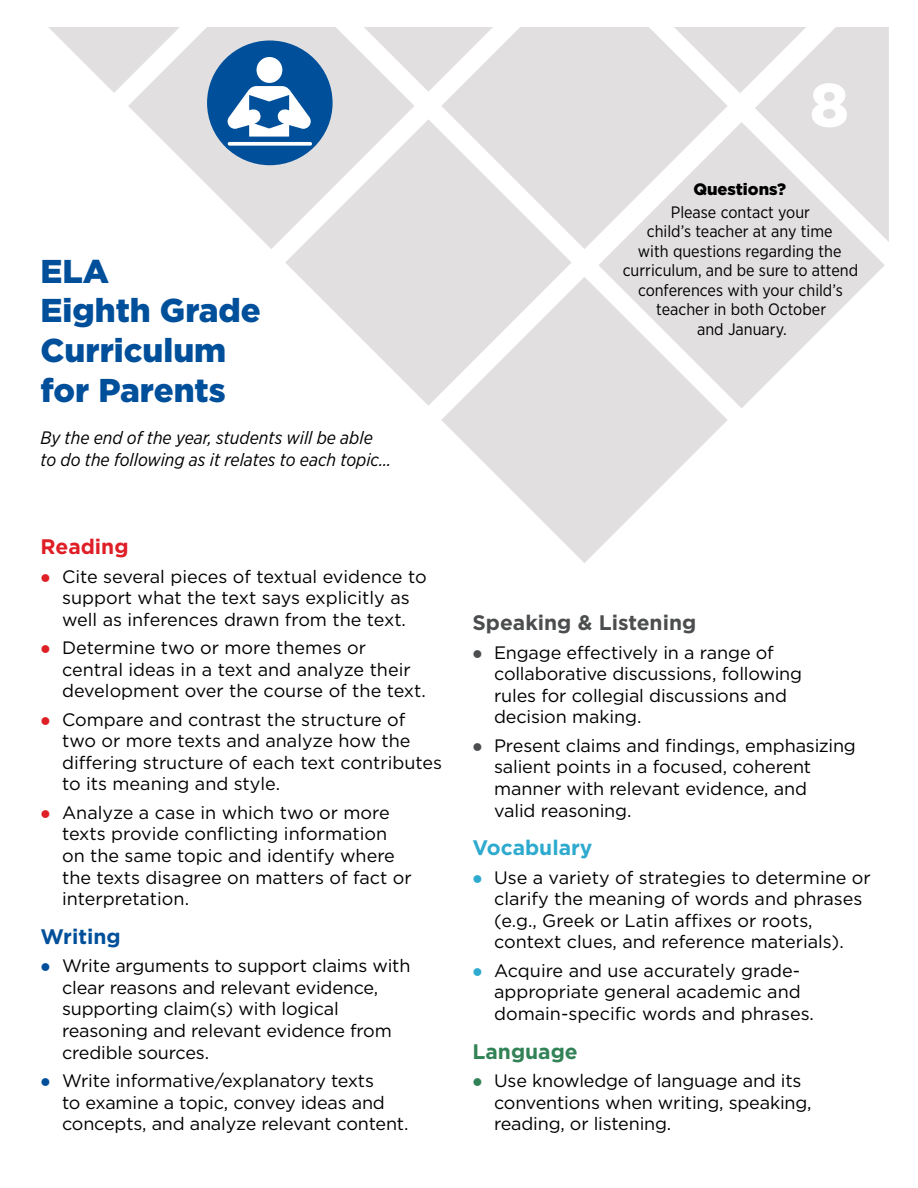
<style>
.page{position:relative;width:918px;height:1188px;background:#fff}
.page>*{position:absolute;margin:0;border:0;box-sizing:border-box;transform-origin:0 0}
.t1{font:900 61.2px "Gotham";color:#fff}
.t2{font:900 33px/39.6px "Gotham";color:#004f9a}
.t3{font:700 21px "Gotham";color:#4c4d4e}
.t4{font:700 21px "Gotham";color:#2eaacf}
.t5{font:700 21px "Gotham";color:#318256}
.t6{font:700 21px "Gotham";color:#df1e26}
.t7{font:700 21px "Gotham";color:#004f9a}
.t8{font:18px/21.6px "Gotham";letter-spacing:-.01em;color:#000}
.t9{font:italic 18px/21.6px "Gotham Narrow";color:#000}
.t10{font:16.5px/19.5px "Gotham Narrow";color:#000;text-align:center}
.t11{font:900 16.5px "Gotham";color:#000}
</style>
<div class="page">
<svg style="left:48px;top:27px;width:841px;height:536px"></svg>
<div style="left:207px;top:41px;width:126px;height:124px;background:#004f9a;border-radius:50%"></div>
<div style="left:257px;top:57px;width:25px;height:26px;background:#fff;border-radius:50%"></div>
<svg style="left:228px;top:86px;width:83px;height:51px"></svg>
<svg style="left:228px;top:142px;width:84px;height:4px"></svg>
<h2 class="t2" style="left:40px;top:251px;width:222px">ELA<br>Eighth Grade<br>Curriculum for Parents</h2>
<p class="t9" style="left:40px;top:426px;width:352px">By the end of the year, students will be able to do the following as it relates to each topic…</p>
<p class="t6" style="left:41px;top:533px;width:90px">Reading</p>
<p class="t8" style="left:62px;top:565px;width:366px">Cite several pieces of textual evidence to support what the text says explicitly as well as inferences drawn from the text.</p>
<p class="t8" style="left:62px;top:637px;width:365px">Determine two or more themes or central ideas in a text and analyze their development over the course of the text.</p>
<p class="t8" style="left:62px;top:708px;width:382px">Compare and contrast the structure of two or more texts and analyze how the differing structure of each text contributes to its meaning and style.</p>
<p class="t8" style="left:62px;top:801px;width:351px">Analyze a case in which two or more texts provide conflicting information on the same topic and identify where the texts disagree on matters of fact or interpretation.</p>
<p class="t7" style="left:41px;top:923px;width:82px">Writing</p>
<p class="t8" style="left:62px;top:955px;width:350px">Write arguments to support claims with clear reasons and relevant evidence, supporting claim(s) with logical reasoning and relevant evidence from credible sources.</p>
<p class="t8" style="left:62px;top:1069px;width:348px">Write informative/explanatory texts<br>to examine a topic, convey ideas and concepts, and analyze relevant content.</p>
<h1 class="t1" style="left:810px;top:63px;width:40px">8</h1>
<p class="t11" style="left:693px;top:178px;width:94px">Questions?</p>
<p class="t10" style="left:623px;top:202px;width:237px">Please contact your<br>child’s teacher at any time<br>with questions regarding the curriculum, and be sure to attend conferences with your child’s teacher in both October<br>and January.</p>
<p class="t3" style="left:472px;top:609px;width:225px">Speaking &amp; Listening</p>
<p class="t8" style="left:494px;top:641px;width:310px">Engage effectively in a range of collaborative discussions, following rules for collegial discussions and decision making.</p>
<p class="t8" style="left:494px;top:734px;width:363px">Present claims and findings, emphasizing salient points in a focused, coherent manner with relevant evidence, and<br>valid reasoning.</p>
<p class="t4" style="left:472px;top:834px;width:122px">Vocabulary</p>
<p class="t8" style="left:494px;top:866px;width:378px">Use a variety of strategies to determine or clarify the meaning of words and phrases (e.g., Greek or Latin affixes or roots, context clues, and reference materials).</p>
<p class="t8" style="left:494px;top:959px;width:321px">Acquire and use accurately grade&shy;appropriate general academic and domain-specific words and phrases.</p>
<p class="t5" style="left:472px;top:1037px;width:107px">Language</p>
<p class="t8" style="left:494px;top:1069px;width:319px">Use knowledge of language and its conventions when writing, speaking, reading, or listening.</p>
</div>
